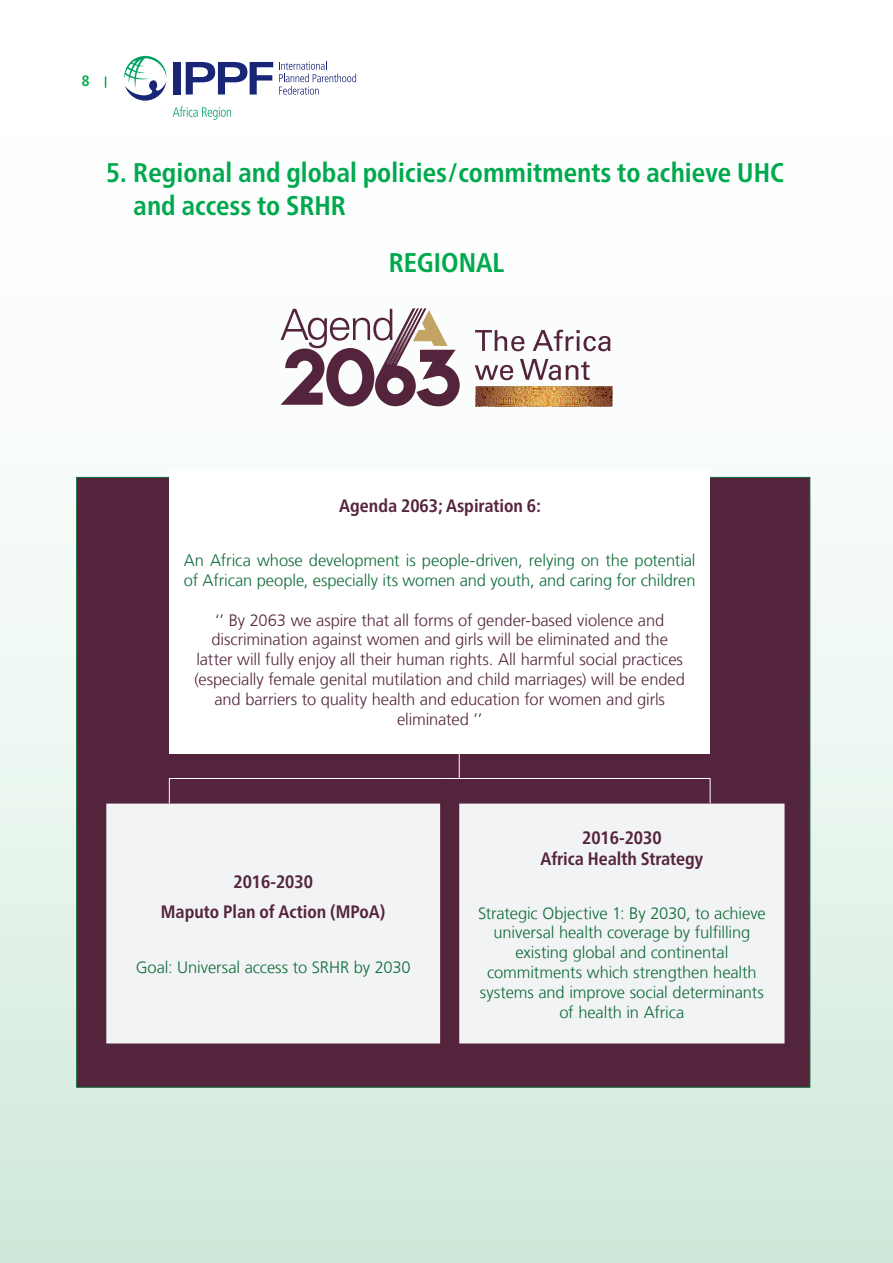
<style>
.page{position:relative;width:893px;height:1263px;background:#fff}
.page>*{position:absolute;margin:0;border:0;box-sizing:border-box;transform-origin:0 0}
.Title_1{font:700 condensed 27px/32.4px "Frutiger Neue LTCYR";color:#00a94d}
.Table_Title{font:700 condensed 18px "Frutiger Neue LTCYR";color:#54243c}
.Table_Body{font:300 16.5px/19.8px "Frutiger LT";letter-spacing:-.005em;color:#0d6b38;text-align:center}
.Table_Body-2{font:300 16.5px/19.8px "Frutiger LT";letter-spacing:-.01em;color:#54243c;text-align:center}
.t1{font:700 condensed 15px "Frutiger Neue LTCYR";color:#00a94d}
</style>
<div class="page">
<div style="left:0;top:0;width:893px;height:1263px;background:linear-gradient(to bottom,#fff,#d1e9db)"></div>
<svg style="left:892px;top:0;width:1px;height:1263px"></svg>
<div style="left:174px;top:62px;width:7px;height:32px;background:#192575"></div>
<svg style="left:186px;top:62px;width:87px;height:33px"></svg>
<svg style="left:279px;top:61px;width:77px;height:34px"></svg>
<svg style="left:124px;top:55px;width:42px;height:46px"></svg>
<svg style="left:173px;top:107px;width:58px;height:13px"></svg>
<div style="left:77px;top:477px;width:733px;height:610px;background:#54243c;border:1px solid #0d6b38"></div>
<svg style="left:281px;top:308px;width:179px;height:98px"></svg>
<img style="left:421px;top:307px;width:4px;height:57px">
<img style="left:421px;top:308px;width:2px;height:56px">
<img style="left:417px;top:307px;width:4px;height:57px">
<img style="left:417px;top:308px;width:3px;height:56px">
<img style="left:387px;top:307px;width:30px;height:57px">
<svg style="left:475px;top:330px;width:50px;height:21px"></svg>
<svg style="left:533px;top:330px;width:77px;height:21px"></svg>
<svg style="left:475px;top:365px;width:38px;height:15px"></svg>
<svg style="left:520px;top:359px;width:70px;height:21px"></svg>
<img style="left:475px;top:386px;width:138px;height:21px">
<div style="left:169px;top:469px;width:541px;height:284px;background:#fff"></div>
<div style="left:106px;top:803px;width:678px;height:240px;background:#f2f3f4"></div>
<hr style="left:169px;top:778px;width:271px;height:1px;background:#fff">
<svg style="left:169px;top:779px;width:1px;height:24px"></svg>
<hr style="left:459px;top:778px;width:251px;height:1px;background:#fff">
<svg style="left:710px;top:779px;width:1px;height:24px"></svg>
<svg style="left:440px;top:753px;width:20px;height:26px"></svg>
<p class="t1" style="left:82px;top:72px;width:9px">8</p>
<p class="Title_1" style="left:133px;top:157px;width:652px;text-indent:-27px">5. Regional and global policies/commitments to achieve UHC and access to SRHR</p>
<p class="Title_1" style="left:389px;top:246px;width:117px">REGIONAL</p>
<p class="Table_Title" style="left:339px;top:495px;width:203px">Agenda 2063; Aspiration 6:</p>
<p class="Table_Body" style="left:184px;top:551px;width:513px;text-align:left">An Africa whose development is people-driven, relying on the potential of African people, especially its women and youth, and caring for children</p>
<p class="Table_Body-2" style="left:196px;top:610px;width:488px">‘’ By 2063 we aspire that all forms of gender-based violence and discrimination against women and girls will be eliminated and the latter will fully enjoy all their human rights. All harmful social practices</p>
<p class="Table_Body-2" style="left:194px;top:669px;width:492px">(especially female genital mutilation and child marriages) will be ended</p>
<p class="Table_Body-2" style="left:214px;top:689px;width:452px">and barriers to quality health and education for women and girls</p>
<p class="Table_Body-2" style="left:397px;top:709px;width:87px">eliminated ’’</p>
<p class="Table_Title" style="left:233px;top:871px;width:81px">2016-2030</p>
<p class="Table_Title" style="left:161px;top:901px;width:226px">Maputo Plan of Action (MPoA)</p>
<p class="Table_Body" style="left:136px;top:957px;width:276px">Goal: Universal access to SRHR by 2030</p>
<p class="Table_Title" style="left:582px;top:827px;width:81px">2016-2030</p>
<p class="Table_Title" style="left:540px;top:848px;width:164px">Africa Health Strategy</p>
<p class="Table_Body" style="left:478px;top:903px;width:289px">Strategic Objective 1: By 2030, to achieve universal health coverage by fulfilling</p>
<p class="Table_Body" style="left:480px;top:943px;width:286px">existing global and continental commitments which strengthen health systems and improve social determinants of health in Africa</p>
</div>
